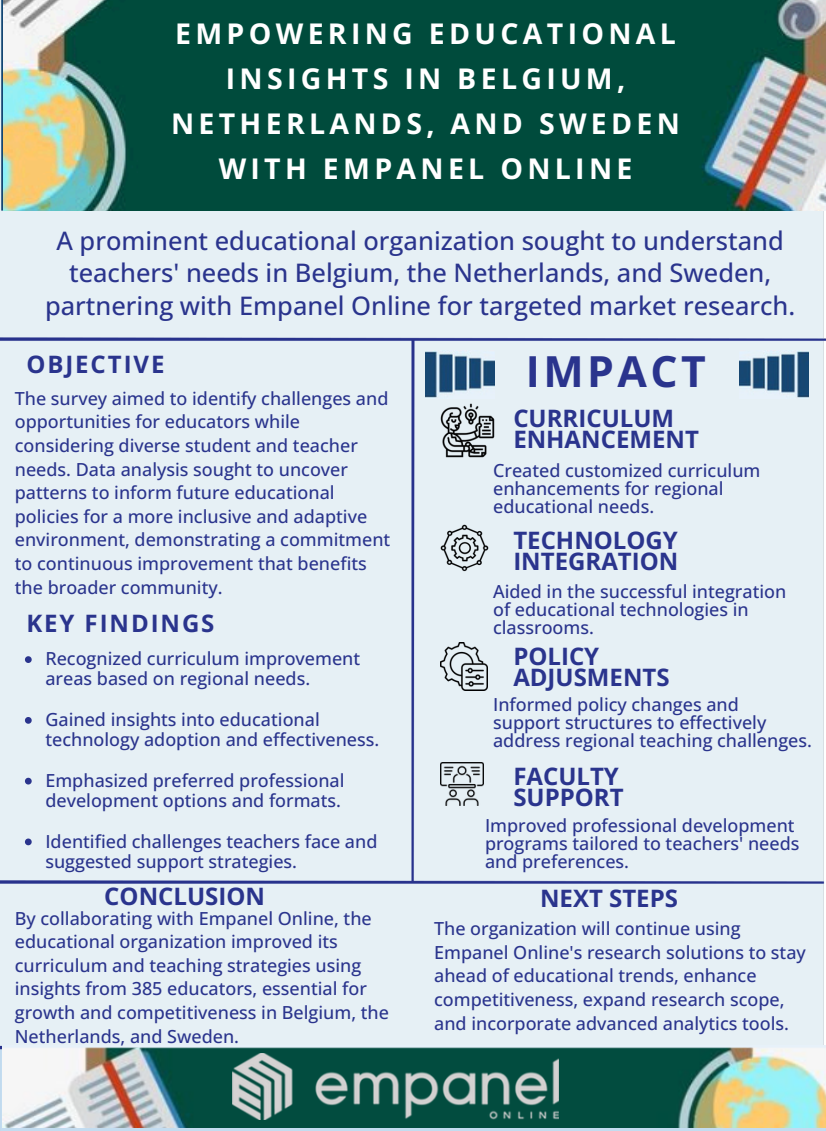
<style>
.page{position:relative;width:826px;height:1131px;background:#e6f0f5}
.page>*{position:absolute;margin:0;border:0;box-sizing:border-box;transform-origin:0 0}
.t1{font:700 42.75px "Open Sans";letter-spacing:.08em;color:#2a348d}
.t2{font:700 28.5px/45px "Open Sans";letter-spacing:.15em;color:#fff;text-align:center}
.t3{font:500 25.5px/32.7px "Open Sans";color:#2a348d;text-align:center}
.t4{font:700 24px/21.3px "Open Sans";color:#2a348d}
.t5{font:700 24px "Open Sans";letter-spacing:.08em;color:#2a348d}
.t6{font:500 18px/23.7px "Open Sans";color:#2a348d}
</style>
<div class="page">
<img style="left:2px;top:1045px;width:824px;height:82px">
<img style="left:233px;top:1054px;width:325px;height:65px">
<img style="left:739px;top:350px;width:69px;height:49px">
<img style="left:425px;top:350px;width:69px;height:49px">
<svg style="left:25px;top:656px;width:7px;height:7px"></svg>
<svg style="left:25px;top:717px;width:7px;height:7px"></svg>
<svg style="left:25px;top:778px;width:7px;height:6px"></svg>
<svg style="left:25px;top:838px;width:7px;height:7px"></svg>
<img style="left:3px;top:0;width:822px;height:211px">
<img style="left:441px;top:404px;width:54px;height:54px">
<img style="left:441px;top:524px;width:47px;height:47px">
<img style="left:440px;top:643px;width:48px;height:47px">
<img style="left:440px;top:762px;width:43px;height:43px">
<h3 class="t2" style="left:171px;top:10px;width:510px">EMPOWERING EDUCATIONAL<br>INSIGHTS IN BELGIUM,<br>NETHERLANDS, AND SWEDEN<br>WITH EMPANEL ONLINE</h3>
<h5 class="t3" style="left:45px;top:223px;width:752px">A prominent educational organization sought to understand teachers' needs in Belgium, the Netherlands, and Sweden, partnering with Empanel Online for targeted market research.</h5>
<h3 class="t5" style="left:26px;top:347px;width:140px">OBJECTIVE</h3>
<p class="t6" style="left:15px;top:386px;width:377px">The survey aimed to identify challenges and opportunities for educators while considering diverse student and teacher needs. Data analysis sought to uncover patterns to inform future educational policies for a more inclusive and adaptive environment, demonstrating a commitment to continuous improvement that benefits the broader community.</p>
<h5 class="t5" style="left:26px;top:606px;width:190px">KEY FINDINGS</h5>
<p class="t6" style="left:45px;top:648px;width:316px;line-height:20.2px">Recognized curriculum improvement areas based on regional needs.</p>
<p class="t6" style="left:45px;top:709px;width:335px;line-height:20.2px">Gained insights into educational technology adoption and effectiveness.</p>
<h1 class="t6" style="left:45px;top:769px;width:301px;line-height:20.2px">Emphasized preferred professional development options and formats.</h1>
<p class="t6" style="left:45px;top:830px;width:333px;line-height:20.2px">Identified challenges teachers face and suggested support strategies.</p>
<p class="t4" style="left:104px;top:884px;width:162px">CONCLUSION</p>
<h3 class="t6" style="left:15px;top:905px;width:376px">By collaborating with Empanel Online, the educational organization improved its curriculum and teaching strategies using insights from 385 educators, essential for growth and competitiveness in Belgium, the Netherlands, and Sweden.</h3>
<h5 class="t1" style="left:526px;top:341px;width:181px">IMPACT</h5>
<p class="t4" style="left:513px;top:407px;width:187px">CURRICULUM<br>ENHANCEMENT</p>
<h5 class="t6" style="left:493px;top:460px;width:269px;line-height:18px">Created customized curriculum enhancements for regional educational needs.</h5>
<p class="t4" style="left:513px;top:529px;width:166px">TECHNOLOGY<br>INTEGRATION</p>
<p class="t6" style="left:493px;top:581px;width:295px;line-height:18px">Aided in the successful integration of educational technologies in classrooms.</p>
<h3 class="t4" style="left:513px;top:645px;width:158px">POLICY<br>ADJUSMENTS</h3>
<h5 class="t6" style="left:493px;top:695px;width:320px;line-height:18px">Informed policy changes and<br>support structures to effectively address regional teaching challenges.</h5>
<h3 class="t4" style="left:513px;top:765px;width:112px">FACULTY<br>SUPPORT</h3>
<p class="t6" style="left:485px;top:815px;width:316px;line-height:18px">Improved professional development programs tailored to teachers' needs and preferences.</p>
<h3 class="t4" style="left:540px;top:887px;width:139px">NEXT STEPS</h3>
<p class="t6" style="left:434px;top:916px;width:373px">The organization will continue using Empanel Online's research solutions to stay ahead of educational trends, enhance competitiveness, expand research scope, and incorporate advanced analytics tools.</p>
</div>
